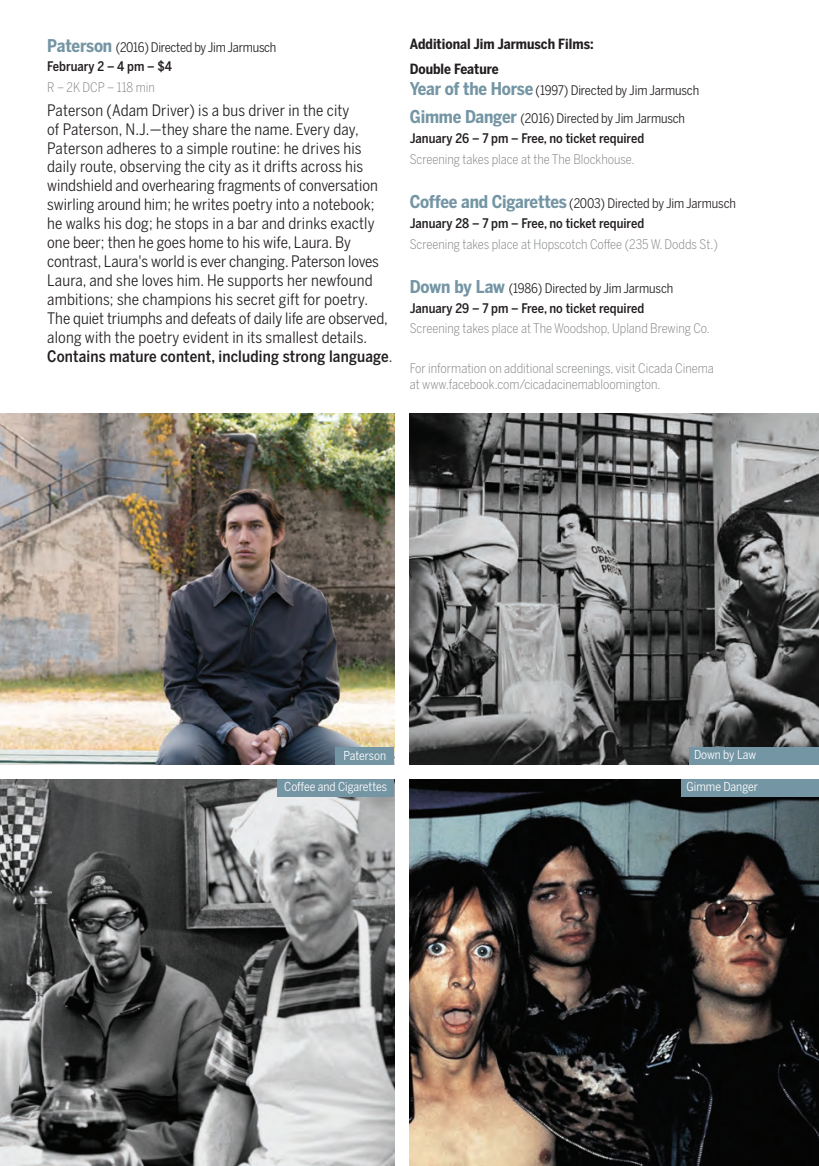
<style>
.page{position:relative;width:819px;height:1166px;background:#fff}
.page>*{position:absolute;margin:0;border:0;box-sizing:border-box;transform-origin:0 0}
.film_Paragraph{font:15.75px/18.9px "Benton Sans Cond";color:#231f20}
.film_date{font:700 14px "Benton Sans Cond";color:#231f20}
.film_date-2{font:300 13.12px/15.8px "Benton Sans Cond";color:#808285}
.Film_title{font:13.12px "Benton Sans Cond";letter-spacing:-.01em;color:#231f20}
.film_date-3{font:500 13.12px "Benton Sans Cond";color:#231f20}
.t1{font:12.25px "Benton Sans Cond";color:#fff}
.s1{font-weight:700;font-size:17.5px;color:#7495a4}
.s2{font-weight:500}
</style>
<div class="page">
<img style="left:0;top:414px;width:394px;height:350px">
<img style="left:410px;top:779px;width:409px;height:387px">
<img style="left:0;top:779px;width:394px;height:387px">
<img style="left:410px;top:414px;width:409px;height:350px">
<div style="left:336px;top:747px;width:58px;height:17px;background:#7495a4"></div>
<div style="left:682px;top:779px;width:137px;height:17px;background:#7495a4"></div>
<div style="left:689px;top:747px;width:130px;height:17px;background:#7495a4"></div>
<div style="left:277px;top:779px;width:117px;height:17px;background:#7495a4"></div>
<h3 class="Film_title" style="left:47px;top:39px;width:231px"><span class="s1">Paterson</span> (2016) Directed by Jim Jarmusch</h3>
<p class="film_date-3" style="left:47px;top:58px;width:127px">February 2 – 4 pm – $4</p>
<p class="film_date-2" style="left:47px;top:79px;width:109px">R – 2K DCP – 118 min</p>
<p class="film_Paragraph" style="left:47px;top:100px;width:347px">Paterson (Adam Driver) is a bus driver in the city<br>of Paterson, N.J.—they share the name. Every day, Paterson adheres to a simple routine: he drives his daily route, observing the city as it drifts across his windshield and overhearing fragments of conversation swirling around him; he writes poetry into a notebook; he walks his dog; he stops in a bar and drinks exactly one beer; then he goes home to his wife, Laura. By contrast, Laura's world is ever changing. Paterson loves Laura, and she loves him. He supports her newfound ambitions; she champions his secret gift for poetry.<br>The quiet triumphs and defeats of daily life are observed, along with the poetry evident in its smallest details.<br><span class="s2">Contains mature content, including strong language</span>.</p>
<p class="film_date" style="left:410px;top:35px;width:185px">Additional Jim Jarmusch Films:</p>
<p class="film_date" style="left:410px;top:60px;width:90px">Double Feature</p>
<h3 class="Film_title" style="left:410px;top:82px;width:291px"><span class="s1">Year of the Horse</span> (1997) Directed by Jim Jarmusch</h3>
<h3 class="Film_title" style="left:410px;top:111px;width:277px"><span class="s1">Gimme Danger</span> (2016) Directed by Jim Jarmusch</h3>
<p class="film_date-3" style="left:410px;top:130px;width:236px">January 26 – 7 pm – Free, no ticket required</p>
<p class="film_date-2" style="left:410px;top:151px;width:226px">Screening takes place at the The Blockhouse.</p>
<h3 class="Film_title" style="left:410px;top:196px;width:328px"><span class="s1">Coffee and Cigarettes</span> (2003) Directed by Jim Jarmusch</h3>
<p class="film_date-3" style="left:410px;top:215px;width:236px">January 28 – 7 pm – Free, no ticket required</p>
<p class="film_date-2" style="left:410px;top:236px;width:310px">Screening takes place at Hopscotch Coffee (235 W. Dodds St.)</p>
<h3 class="Film_title" style="left:410px;top:280px;width:265px"><span class="s1">Down by Law</span> (1986) Directed by Jim Jarmusch</h3>
<p class="film_date-3" style="left:410px;top:300px;width:236px">January 29 – 7 pm – Free, no ticket required</p>
<p class="film_date-2" style="left:410px;top:321px;width:302px">Screening takes place at The Woodshop, Upland Brewing Co.</p>
<p class="film_date-2" style="left:410px;top:360px;width:305px">For information on additional screenings, visit Cicada Cinema at www.facebook.com/cicadacinemabloomington.</p>
<p class="t1" style="left:344px;top:748px;width:44px">Paterson</p>
<p class="t1" style="left:284px;top:779px;width:104px">Coffee and Cigarettes</p>
<p class="t1" style="left:694px;top:747px;width:64px">Down by Law</p>
<p class="t1" style="left:686px;top:779px;width:73px">Gimme Danger</p>
</div>
